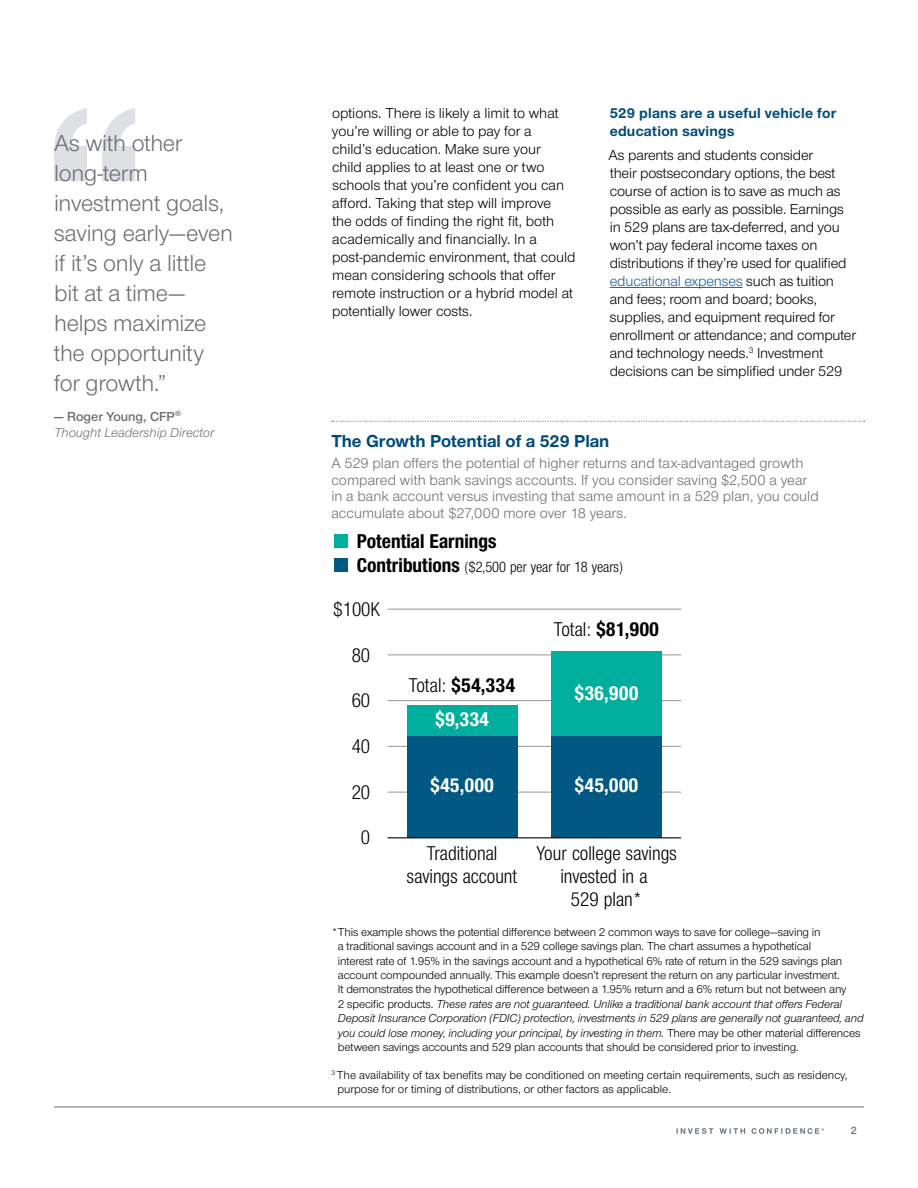
<style>
.page{position:relative;width:918px;height:1188px;background:#fff}
.page>*{position:absolute;margin:0;border:0;box-sizing:border-box;transform-origin:0 0}
.t1{font:24px/30px "Nimbus San Nov";letter-spacing:-.01em;color:#6d6e71}
.t2{font:20.7px/23px "Nimbus San Nov Con";color:#000;text-align:center}
.t3{font:700 20.7px "Nimbus San Nov Con";color:#000}
.t4{font:700 20.7px "Nimbus San Nov Con";color:#fff}
.t5{font:700 18px "Nimbus San Nov";color:#004b7a}
.t6{font:15.6px "Nimbus San Nov Con";color:#000}
.t7{font:15px/18px "Nimbus San Nov";letter-spacing:-.01em;color:#000}
.t8{font:15px/16.5px "Nimbus San Nov";letter-spacing:.005em;color:#6d6e71}
.t9{font:700 15px/18px "Nimbus San Nov";letter-spacing:.015em;color:#004b7a}
.t10{font:italic 13.5px "Nimbus San Nov";color:#6d6e71}
.t11{font:13.5px "Nimbus San Nov Sem Bol";color:#6d6e71}
.t12{font:12px/14.4px "Nimbus San Nov";letter-spacing:-.01em;color:#000}
.t13{font:11.25px "Nimbus San Nov Sem Bol";color:#6d6e71}
.s1{color:#215e9e}
.s2{font-weight:700;font-size:20.7px}
.s3{font-weight:400}
.s4{font-style:italic}
</style>
<div class="page">
<hr style="left:54px;top:1107px;width:810px;height:1px;background:#6d6e71">
<hr style="left:610px;top:287px;width:133px;height:1px;background:#215e9e">
<svg style="left:54px;top:108px;width:81px;height:73px"></svg>
<svg style="left:332px;top:421px;width:533px;height:1px"></svg>
<hr style="left:388px;top:792px;width:293px;height:1px;background:#939598">
<hr style="left:388px;top:609px;width:293px;height:1px;background:#939598">
<hr style="left:388px;top:655px;width:293px;height:1px;background:#939598">
<hr style="left:388px;top:700px;width:293px;height:1px;background:#939598">
<hr style="left:388px;top:746px;width:293px;height:1px;background:#939598">
<div style="left:407px;top:735px;width:111px;height:103px;background:#005883"></div>
<div style="left:551px;top:735px;width:111px;height:103px;background:#005883"></div>
<div style="left:551px;top:651px;width:111px;height:84px;background:#00ae9d"></div>
<div style="left:407px;top:705px;width:111px;height:30px;background:#00ae9d"></div>
<div style="left:334px;top:558px;width:14px;height:14px;background:#005883"></div>
<div style="left:334px;top:534px;width:14px;height:14px;background:#00ae9d"></div>
<hr style="left:388px;top:837px;width:293px;height:1px;background:#000">
<svg style="left:677px;top:1128px;width:147px;height:6px"></svg>
<h1 class="t1" style="left:54px;top:128px;width:180px">As with other long-term investment goals, saving early—even if it’s only a little bit at a time— helps maximize the opportunity for growth.”</h1>
<p class="t11" style="left:54px;top:409px;width:128px">— Roger Young, CFP<sup>®</sup></p>
<p class="t10" style="left:54px;top:425px;width:162px">Thought Leadership Director</p>
<p class="t7" style="left:332px;top:104px;width:245px">options. There is likely a limit to what you’re willing or able to pay for a<br>child’s education. Make sure your<br>child applies to at least one or two schools that you’re confident you can afford. Taking that step will improve<br>the odds of finding the right fit, both academically and financially. In a post-pandemic environment, that could mean considering schools that offer remote instruction or a hybrid model at potentially lower costs.</p>
<p class="t9" style="left:610px;top:104px;width:228px">529 plans are a useful vehicle for education savings</p>
<p class="t7" style="left:609px;top:146px;width:249px">As parents and students consider<br>their postsecondary options, the best course of action is to save as much as possible as early as possible. Earnings in 529 plans are tax-deferred, and you won’t pay federal income taxes on distributions if they’re used for qualified <span class="s1">educational expenses</span> such as tuition and fees; room and board; books, supplies, and equipment required for enrollment or attendance; and computer and technology needs.<sup>3</sup> Investment decisions can be simplified under 529</p>
<h3 class="t5" style="left:331px;top:431px;width:280px">The Growth Potential of a 529 Plan</h3>
<p class="t8" style="left:331px;top:455px;width:489px">A 529 plan offers the potential of higher returns and tax-advantaged growth compared with bank savings accounts. If you consider saving $2,500 a year in a bank account versus investing that same amount in a 529 plan, you could accumulate about $27,000 more over 18 years.</p>
<h2 class="t3" style="left:357px;top:529px;width:141px">Potential Earnings</h2>
<h3 class="t6" style="left:357px;top:558px;width:268px"><span class="s2">Contributions</span> ($2,500 per year for 18 years)</h3>
<h2 class="t2" style="left:334px;top:598px;width:48px">$100K</h2>
<h2 class="t2" style="left:352px;top:643px;width:20px">80</h2>
<h2 class="t2" style="left:352px;top:689px;width:20px">60</h2>
<h2 class="t2" style="left:352px;top:735px;width:20px">40</h2>
<h2 class="t2" style="left:352px;top:781px;width:20px">20</h2>
<h2 class="t2" style="left:361px;top:826px;width:11px">0</h2>
<h2 class="t3" style="left:409px;top:673px;width:108px"><span class="s3">Total:</span> $54,334</h2>
<h2 class="t4" style="left:435px;top:707px;width:56px">$9,334</h2>
<h2 class="t3" style="left:554px;top:617px;width:107px"><span class="s3">Total:</span> $81,900</h2>
<h2 class="t4" style="left:574px;top:681px;width:66px">$36,900</h2>
<h2 class="t4" style="left:430px;top:773px;width:66px">$45,000</h2>
<h2 class="t4" style="left:574px;top:773px;width:66px">$45,000</h2>
<h2 class="t2" style="left:407px;top:842px;width:112px">Traditional savings account</h2>
<h2 class="t2" style="left:536px;top:842px;width:142px">Your college savings invested in a<br>529 plan*</h2>
<p class="t12" style="left:338px;top:925px;width:527px;text-indent:-7px">*This example shows the potential difference between 2 common ways to save for college—saving in<br>a traditional savings account and in a 529 college savings plan. The chart assumes a hypothetical<br>interest rate of 1.95% in the savings account and a hypothetical 6% rate of return in the 529 savings plan account compounded annually. This example doesn’t represent the return on any particular investment.<br>It demonstrates the hypothetical difference between a 1.95% return and a 6% return but not between any<br>2 specific products. <span class="s4">These rates are not guaranteed. Unlike a traditional bank account that offers Federal Deposit Insurance Corporation (FDIC) protection, investments in 529 plans are generally not guaranteed, and you could lose money, including your principal, by investing in them.</span> There may be other material differences between savings accounts and 529 plan accounts that should be considered prior to investing.</p>
<p class="t12" style="left:337px;top:1068px;width:512px;text-indent:-6px"><sup>3</sup> The availability of tax benefits may be conditioned on meeting certain requirements, such as residency, purpose for or timing of distributions, or other factors as applicable.</p>
<p class="t13" style="left:851px;top:1124px;width:8px">2</p>
</div>
